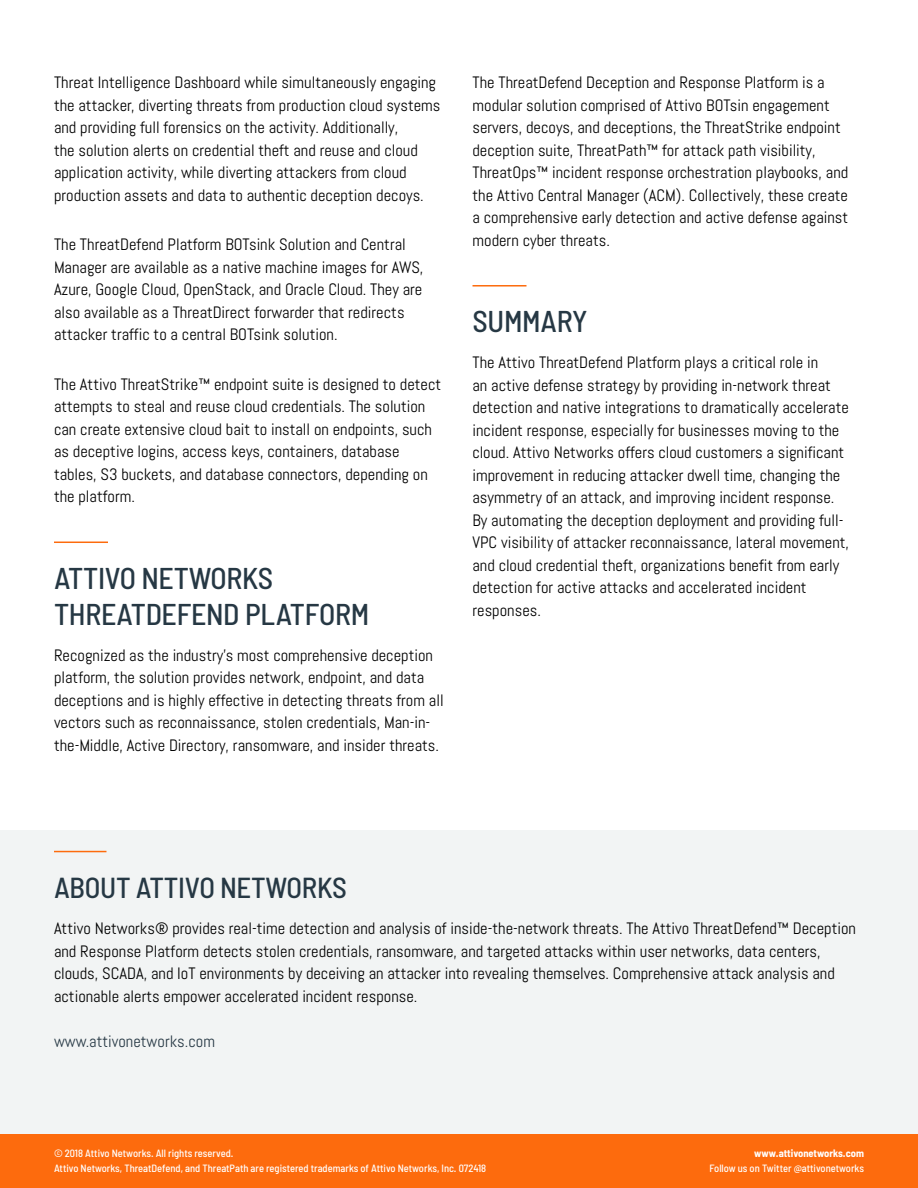
<style>
.page{position:relative;width:918px;height:1188px;background:#fff}
.page>*{position:absolute;margin:0;border:0;box-sizing:border-box;transform-origin:0 0}
.t1{font:500 semi-condensed 30px/36px "Barlow";letter-spacing:-.01em;color:#263844}
.t2{font:500 semi-condensed 28.8px "Barlow";letter-spacing:-.01em;color:#263844}
.t3{font:16.5px/22.5px "Abel";color:#000}
.t4{font:16.5px "Abel";color:#263844}
.t5{font:500 semi-condensed 10.5px/15px "Barlow";color:#fff}
.t6{font:700 semi-condensed 10.5px "Barlow";color:#fff}
</style>
<div class="page">
<div style="left:0;top:1134px;width:918px;height:54px;background:#fd6b0d"></div>
<hr style="left:54px;top:542px;width:54px;height:1px;background:#fd6b0d">
<hr style="left:472px;top:285px;width:54px;height:2px;background:#fd6b0d">
<div style="left:0;top:830px;width:918px;height:304px;background:#f2f4f4"></div>
<hr style="left:54px;top:851px;width:52px;height:1px;background:#fd6b0d">
<p class="t3" style="left:54px;top:71px;width:388px">Threat Intelligence Dashboard while simultaneously engaging the attacker, diverting threats from production cloud systems and providing full forensics on the activity. Additionally,<br>the solution alerts on credential theft and reuse and cloud application activity, while diverting attackers from cloud production assets and data to authentic deception decoys.</p>
<p class="t3" style="left:54px;top:233px;width:371px">The ThreatDefend Platform BOTsink Solution and Central Manager are available as a native machine images for AWS, Azure, Google Cloud, OpenStack, and Oracle Cloud. They are also available as a ThreatDirect forwarder that redirects attacker traffic to a central BOTsink solution.</p>
<p class="t3" style="left:54px;top:373px;width:389px">The Attivo ThreatStrike™ endpoint suite is designed to detect attempts to steal and reuse cloud credentials. The solution can create extensive cloud bait to install on endpoints, such as deceptive logins, access keys, containers, database tables, S3 buckets, and database connectors, depending on the platform.</p>
<h1 class="t1" style="left:54px;top:559px;width:317px">ATTIVO NETWORKS<br>THREATDEFEND PLATFORM</h1>
<p class="t3" style="left:54px;top:644px;width:391px">Recognized as the industry’s most comprehensive deception platform, the solution provides network, endpoint, and data deceptions and is highly effective in detecting threats from all vectors such as reconnaissance, stolen credentials, Man-in&shy;the-Middle, Active Directory, ransomware, and insider threats.</p>
<p class="t3" style="left:472px;top:71px;width:377px">The ThreatDefend Deception and Response Platform is a modular solution comprised of Attivo BOTsin engagement servers, decoys, and deceptions, the ThreatStrike endpoint deception suite, ThreatPath™ for attack path visibility, ThreatOps™ incident response orchestration playbooks, and the Attivo Central Manager (ACM). Collectively, these create a comprehensive early detection and active defense against modern cyber threats.</p>
<h1 class="t1" style="left:472px;top:303px;width:116px">SUMMARY</h1>
<p class="t3" style="left:472px;top:352px;width:378px">The Attivo ThreatDefend Platform plays a critical role in<br>an active defense strategy by providing in-network threat detection and native integrations to dramatically accelerate incident response, especially for businesses moving to the cloud. Attivo Networks offers cloud customers a significant improvement in reducing attacker dwell time, changing the asymmetry of an attack, and improving incident response.<br>By automating the deception deployment and providing full-VPC visibility of attacker reconnaissance, lateral movement, and cloud credential theft, organizations benefit from early detection for active attacks and accelerated incident responses.</p>
<h2 class="t2" style="left:54px;top:870px;width:294px">ABOUT ATTIVO NETWORKS</h2>
<p class="t3" style="left:54px;top:917px;width:804px">Attivo Networks® provides real-time detection and analysis of inside-the-network threats. The Attivo ThreatDefend™ Deception and Response Platform detects stolen credentials, ransomware, and targeted attacks within user networks, data centers, clouds, SCADA, and IoT environments by deceiving an attacker into revealing themselves. Comprehensive attack analysis and actionable alerts empower accelerated incident response.</p>
<p class="t4" style="left:54px;top:1031px;width:163px">www.attivonetworks.com</p>
<p class="t5" style="left:54px;top:1146px;width:434px">© 2018 Attivo Networks. All rights reserved.<br>Attivo Networks, ThreatDefend, and ThreatPath are registered trademarks of Attivo Networks, Inc. 072418</p>
<p class="t6" style="left:754px;top:1147px;width:111px">www.attivonetworks.com</p>
<p class="t5" style="left:710px;top:1161px;width:156px">Follow us on Twitter @attivonetworks</p>
</div>
